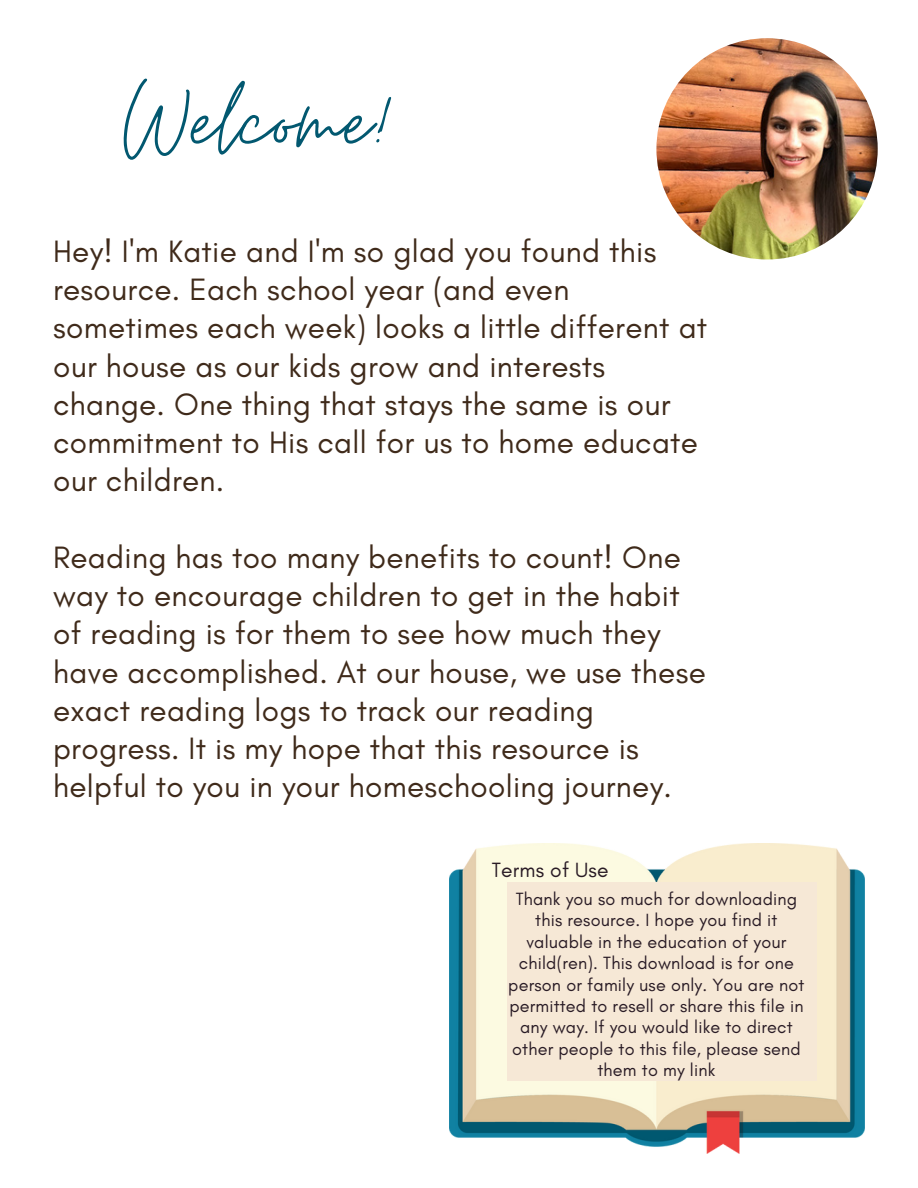
<style>
.page{position:relative;width:918px;height:1188px;background:#fff}
.page>*{position:absolute;margin:0;border:0;box-sizing:border-box;transform-origin:0 0}
.t1{font:115.5px "Moon Time";color:#025870}
.t2{font:31.5px/38.2px "Glacial Indifference";letter-spacing:.01em;color:#3f2a1a}
.t3{font:21px "Glacial Indifference";letter-spacing:.01em;color:#291b25}
.t4{font:18px "Glacial Indifference";letter-spacing:.01em;color:#291b25}
</style>
<div class="page">
<img style="left:656px;top:38px;width:222px;height:221px;border-radius:50%">
<img style="left:449px;top:844px;width:415px;height:309px">
<div style="left:507px;top:882px;width:309px;height:198px;background:#f6e8d6"></div>
<p class="t1" style="left:124px;top:50px;width:273px">Welcome!</p>
<p class="t2" style="left:53px;top:232px;width:656px">Hey! I'm Katie and I'm so glad you found this resource. Each school year (and even sometimes each week) looks a little different at our house as our kids grow and interests change. One thing that stays the same is our commitment to His call for us to home educate our children.</p>
<p class="t2" style="left:53px;top:538px;width:654px">Reading has too many benefits to count! One way to encourage children to get in the habit of reading is for them to see how much they have accomplished. At our house, we use these exact reading logs to track our reading progress. It is my hope that this resource is helpful to you in your homeschooling journey.</p>
<p class="t3" style="left:492px;top:857px;width:119px">Terms of Use</p>
<p class="t4" style="left:516px;top:888px;width:283px">Thank you so much for downloading</p>
<p class="t4" style="left:535px;top:909px;width:244px">this resource. I hope you find it</p>
<p class="t4" style="left:526px;top:931px;width:261px">valuable in the education of your</p>
<p class="t4" style="left:519px;top:952px;width:276px">child(ren). This download is for one</p>
<p class="t4" style="left:508px;top:973px;width:298px">person or family use only. You are not</p>
<p class="t4" style="left:509px;top:995px;width:296px">permitted to resell or share this file in</p>
<p class="t4" style="left:520px;top:1016px;width:274px">any way. If you would like to direct</p>
<p class="t4" style="left:512px;top:1038px;width:290px">other people to this file, please send</p>
<p class="t4" style="left:598px;top:1059px;width:119px">them to my link</p>
</div>
